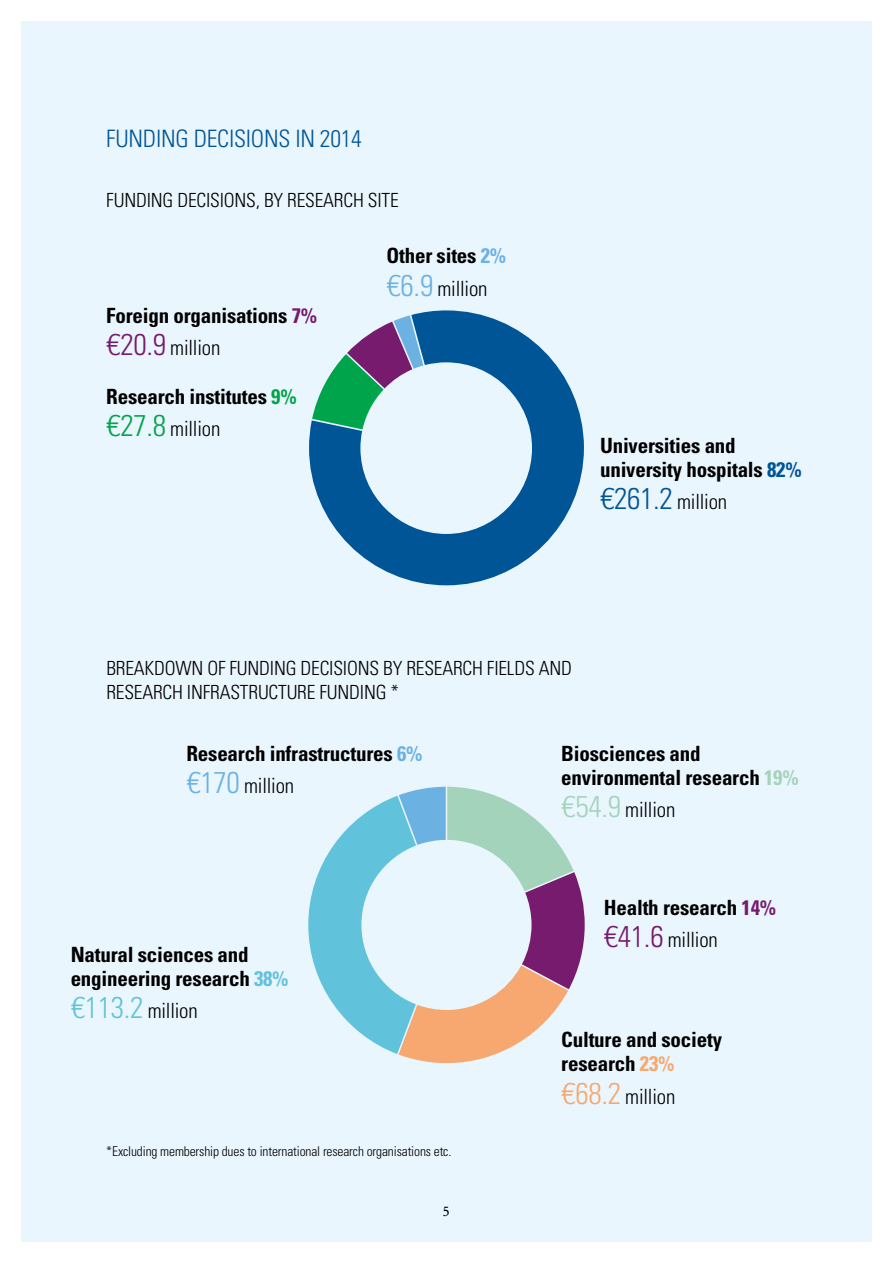
<style>
.page{position:relative;width:893px;height:1263px;background:#fff}
.page>*{position:absolute;margin:0;border:0;box-sizing:border-box;transform-origin:0 0}
.t1{font:300 condensed 24px "Univers";letter-spacing:-.01em;color:#005597}
.t2{font:700 condensed 21px/32.5px "Univers";letter-spacing:-.01em;color:#000}
.t3{font:300 condensed 21px "Univers";letter-spacing:-.01em;color:#000}
.t4{font:300 condensed 19.5px/24px "Univers";letter-spacing:-.01em;color:#000}
.t5{font:14.1px "Stempel Garamond LT Std";color:#000}
.t6{font:300 condensed 13.5px "Univers";letter-spacing:-.01em;color:#000}
.s1{color:#771b6e}
.s2{font-family:"Helvetica Neue LT Std";font-weight:300;font-size:30px;color:#771b6e}
.s3{font-weight:300;font-size:30px;color:#771b6e}
.s4{font-weight:300}
.s5{color:#00a44b}
.s6{font-family:"Helvetica Neue LT Std";font-weight:300;font-size:30px;color:#00a44b}
.s7{font-weight:300;font-size:30px;color:#00a44b}
.s8{color:#6bb1e2}
.s9{font-family:"Helvetica Neue LT Std";font-weight:300;font-size:30px;color:#6bb1e2}
.s10{font-weight:300;font-size:30px;color:#6bb1e2}
.s11{color:#005597}
.s12{font-family:"Helvetica Neue LT Std";font-size:30px;color:#005597}
.s13{font-size:30px;color:#005597}
.s14{color:#61c3db}
.s15{font-family:"Helvetica Neue LT Std";font-size:30px;color:#61c3db}
.s16{font-size:30px;color:#61c3db}
.s17{color:#a4d3bb}
.s18{font-family:"Helvetica Neue LT Std";font-size:30px;color:#a4d3bb}
.s19{font-size:30px;color:#a4d3bb}
.s20{color:#f6a870}
.s21{font-family:"Helvetica Neue LT Std";font-size:30px;color:#f6a870}
.s22{font-size:30px;color:#f6a870}
</style>
<div class="page">
<div style="left:21px;top:21px;width:851px;height:1221px;background:#eaf6fe"></div>
<svg style="left:309px;top:310px;width:275px;height:275px"></svg>
<svg style="left:312px;top:315px;width:111px;height:114px"></svg>
<svg style="left:308px;top:787px;width:277px;height:276px"></svg>
<p class="t1" style="left:106px;top:124px;width:257px">FUNDING DECISIONS IN 2014</p>
<p class="t4" style="left:106px;top:188px;width:294px">FUNDING DECISIONS, BY RESEARCH SITE</p>
<p class="t2" style="left:106px;top:299px;width:212px">Foreign organisations <span class="s1">7% </span><span class="s2">€</span><span class="s3">20.9</span> <span class="s4">million</span></p>
<p class="t2" style="left:106px;top:380px;width:192px">Research institutes <span class="s5">9% </span><span class="s6">€</span><span class="s7">27.8</span> <span class="s4">million</span></p>
<p class="t2" style="left:387px;top:239px;width:121px">Other sites <span class="s8">2% </span><span class="s9">€</span><span class="s10">6.9</span> <span class="s4">million</span></p>
<p class="t2" style="left:600px;top:433px;width:203px;line-height:24px">Universities and university hospitals <span class="s11">82%</span></p>
<p class="t3" style="left:600px;top:489px;width:129px"><span class="s12">€</span><span class="s13">261.2</span> million</p>
<p class="t4" style="left:106px;top:656px;width:467px">BREAKDOWN OF FUNDING DECISIONS BY RESEARCH FIELDS AND<br>RESEARCH INFRASTRUCTURE FUNDING *</p>
<p class="t2" style="left:186px;top:737px;width:238px">Research infrastructures <span class="s8">6% </span><span class="s9">€</span><span class="s10">170</span> <span class="s4">million</span></p>
<p class="t2" style="left:71px;top:942px;width:219px;line-height:24px">Natural sciences and engineering research <span class="s14">38%</span></p>
<p class="t3" style="left:71px;top:998px;width:129px"><span class="s15">€</span><span class="s16">113.2</span> million</p>
<p class="t6" style="left:106px;top:1143px;width:345px">*Excluding membership dues to international research organisations etc.</p>
<p class="t5" style="left:443px;top:1203px;width:9px">5</p>
<p class="t2" style="left:561px;top:741px;width:239px;line-height:24px">Biosciences and environmental research <span class="s17">19%</span></p>
<p class="t3" style="left:561px;top:797px;width:116px"><span class="s18">€</span><span class="s19">54.9</span> million</p>
<p class="t2" style="left:604px;top:891px;width:174px">Health research <span class="s1">14% </span><span class="s2">€</span><span class="s3">41.6</span> <span class="s4">million</span></p>
<p class="t2" style="left:561px;top:1028px;width:162px;line-height:24px">Culture and society research <span class="s20">23%</span></p>
<p class="t3" style="left:561px;top:1084px;width:116px"><span class="s21">€</span><span class="s22">68.2</span> million</p>
</div>
